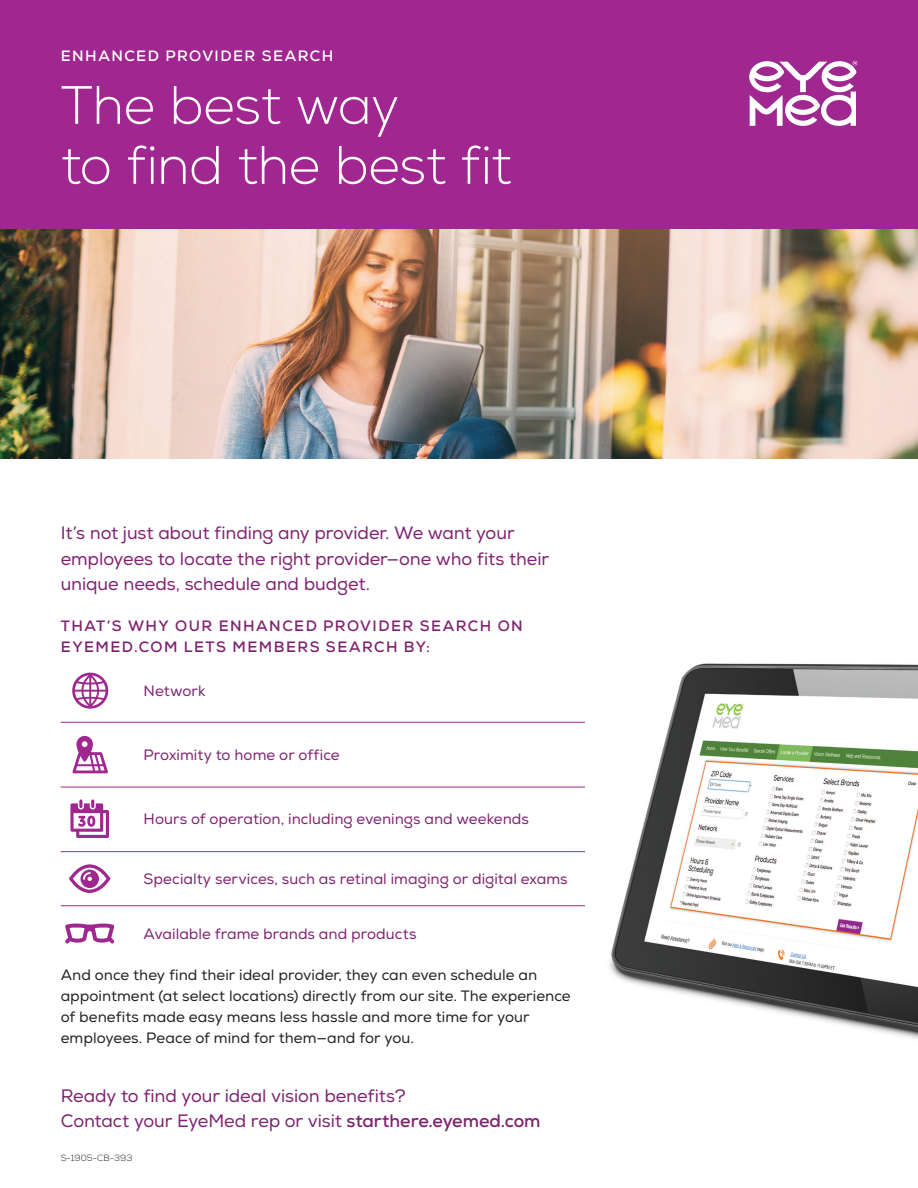
<style>
.page{position:relative;width:918px;height:1188px;background:#fff}
.page>*{position:absolute;margin:0;border:0;box-sizing:border-box;transform-origin:0 0}
.headline{font:300 54px/60px "Nexa";letter-spacing:-.01em;color:#fff}
.intro_12_17{font:18px/25.5px "Nexa";letter-spacing:-.005em;color:#7f2270}
.body{font:15px/21px "Nexa";letter-spacing:.005em;color:#231f20}
.body_color{font:15px "Nexa";letter-spacing:.005em;color:#7f2270}
.subhead_caps{font:700 15px/21px "Nexa";letter-spacing:.1em;color:#7f2270}
.t1{font:700 15px "Nexa";letter-spacing:.1em;color:#fff}
.t2{font:300 9px "Nexa";color:#231f20}
.s1{font-weight:700}
</style>
<div class="page">
<div style="left:0;top:0;width:918px;height:230px;background:#9f278f"></div>
<img style="left:0;top:230px;width:918px;height:229px">
<img style="left:609px;top:663px;width:309px;height:376px">
<hr style="left:61px;top:722px;width:524px;height:1px;background:#9f278f">
<hr style="left:61px;top:787px;width:524px;height:1px;background:#9f278f">
<hr style="left:61px;top:851px;width:524px;height:1px;background:#9f278f">
<hr style="left:61px;top:905px;width:524px;height:1px;background:#9f278f">
<svg style="left:65px;top:923px;width:49px;height:20px"></svg>
<svg style="left:70px;top:799px;width:39px;height:39px"></svg>
<svg style="left:72px;top:736px;width:36px;height:37px"></svg>
<svg style="left:72px;top:673px;width:36px;height:36px"></svg>
<svg style="left:69px;top:864px;width:41px;height:29px"></svg>
<svg style="left:749px;top:61px;width:108px;height:65px"></svg>
<p class="t1" style="left:61px;top:46px;width:274px">ENHANCED PROVIDER SEARCH</p>
<h2 class="headline" style="left:61px;top:77px;width:452px">The best way<br>to find the best fit</h2>
<h3 class="intro_12_17" style="left:61px;top:520px;width:490px">It’s not just about finding any provider. We want your employees to locate the right provider—one who fits their unique needs, schedule and budget.</h3>
<h4 class="subhead_caps" style="left:61px;top:616px;width:464px">THAT’S WHY OUR ENHANCED PROVIDER SEARCH ON<br>EYEMED.COM LETS MEMBERS SEARCH BY:</h4>
<p class="body_color" style="left:144px;top:682px;width:64px">Network</p>
<p class="body_color" style="left:144px;top:746px;width:198px">Proximity to home or office</p>
<p class="body_color" style="left:144px;top:810px;width:387px">Hours of operation, including evenings and weekends</p>
<p class="body_color" style="left:144px;top:870px;width:426px">Specialty services, such as retinal imaging or digital exams</p>
<p class="body_color" style="left:144px;top:925px;width:274px">Available frame brands and products</p>
<p class="body" style="left:61px;top:965px;width:512px">And once they find their ideal provider, they can even schedule an appointment (at select locations) directly from our site. The experience of benefits made easy means less hassle and more time for your employees. Peace of mind for them—and for you.</p>
<h3 class="intro_12_17" style="left:61px;top:1083px;width:481px">Ready to find your ideal vision benefits?<br>Contact your EyeMed rep or visit <span class="s1">starthere.eyemed.com</span></h3>
<p class="t2" style="left:61px;top:1153px;width:73px">S-1905-CB-393</p>
</div>
